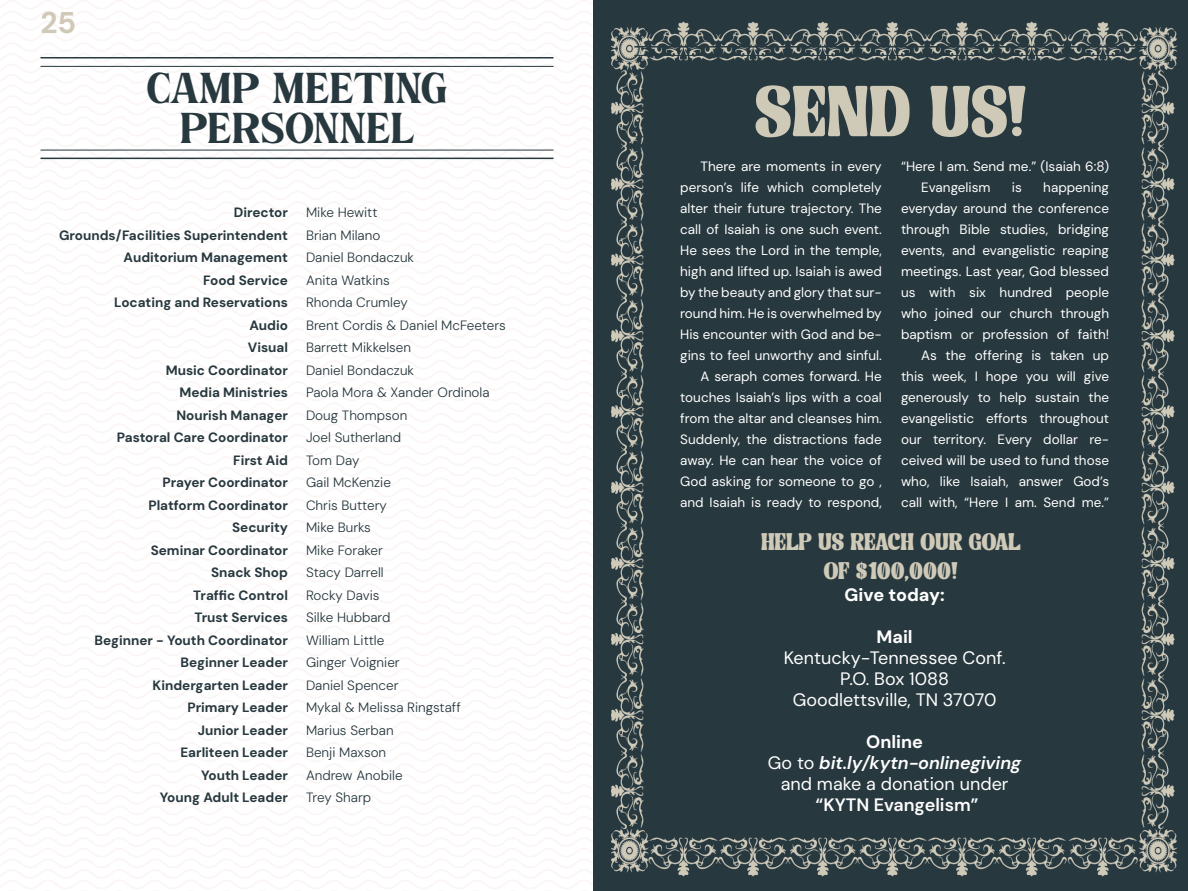
<style>
.page{position:relative;width:1188px;height:891px;background:#fff}
.page>*{position:absolute;margin:0;border:0;box-sizing:border-box;transform-origin:0 0}
.t1{font:72px "Bogista";color:#cfc9b8}
.t2{font:43.5px "Bogimber";color:#27383e}
.t3{font:700 30px "DM Sans 18 pt";color:#d0c9b8}
.t4{font:24px/28.8px "Bogista";color:#cfc9b8;text-align:center}
.t5{font:18px/21px "DM Sans 18 pt";color:#fff;text-align:center}
.t6{font:600 18px "DM Sans 18 pt";color:#fff}
.t7{font:800 18px "DM Sans 18 pt";color:#fff}
.t8{font:700 18px "DM Sans 18 pt";color:#fff}
.t9{font:13.5px/21px "DM Sans 18 pt";color:#fff;text-align:justify}
.t10{font:700 13.5px/22.5px "DM Sans 18 pt";color:#27383e;text-align:right}
.t11{font:300 13.5px "DM Sans 18 pt";color:#27383e}
.s1{font-weight:700}
.s2{font-weight:600;font-style:italic}
</style>
<div class="page">
<img style="left:0;top:0;width:594px;height:891px">
<hr style="left:40px;top:57px;width:514px;height:1px;background:#27383e">
<hr style="left:40px;top:66px;width:514px;height:1px;background:#27383e">
<hr style="left:40px;top:150px;width:514px;height:1px;background:#27383e">
<hr style="left:40px;top:158px;width:514px;height:1px;background:#27383e">
<div style="left:594px;top:0;width:594px;height:891px;background:#27383e"></div>
<img style="left:611px;top:21px;width:567px;height:856px">
<hr style="left:634px;top:46px;width:513px;height:2px;background:#27383e">
<hr style="left:634px;top:55px;width:513px;height:1px;background:#27383e">
<hr style="left:634px;top:136px;width:513px;height:1px;background:#27383e">
<hr style="left:634px;top:144px;width:513px;height:2px;background:#27383e">
<h3 class="t3" style="left:40px;top:3px;width:37px">25</h3>
<p class="t2" style="left:146px;top:69px;width:303px">CAMP MEETING</p>
<p class="t2" style="left:180px;top:110px;width:236px">PERSONNEL</p>
<p class="t10" style="left:234px;top:201px;width:56px">Director</p>
<p class="t10" style="left:59px;top:224px;width:230px">Grounds/Facilities Superintendent<br>Auditorium Management<br>Food Service</p>
<p class="t10" style="left:114px;top:291px;width:175px">Locating and Reservations<br>Audio</p>
<p class="t10" style="left:117px;top:336px;width:173px">Visual<br>Music Coordinator<br>Media Ministries<br>Nourish Manager<br>Pastoral Care Coordinator</p>
<p class="t10" style="left:233px;top:449px;width:56px">First Aid</p>
<p class="t10" style="left:162px;top:471px;width:127px">Prayer Coordinator</p>
<p class="t10" style="left:148px;top:494px;width:141px">Platform Coordinator</p>
<p class="t10" style="left:232px;top:516px;width:57px">Security</p>
<p class="t10" style="left:151px;top:539px;width:139px">Seminar Coordinator</p>
<p class="t10" style="left:211px;top:561px;width:78px">Snack Shop</p>
<p class="t10" style="left:193px;top:584px;width:96px">Traffic Control</p>
<p class="t10" style="left:194px;top:606px;width:95px">Trust Services</p>
<p class="t10" style="left:94px;top:629px;width:195px">Beginner - Youth Coordinator</p>
<p class="t10" style="left:153px;top:651px;width:137px">Beginner Leader<br>Kindergarten Leader</p>
<p class="t10" style="left:187px;top:696px;width:102px">Primary Leader</p>
<p class="t10" style="left:198px;top:719px;width:92px">Junior Leader</p>
<p class="t10" style="left:180px;top:741px;width:109px">Earliteen Leader</p>
<p class="t10" style="left:201px;top:764px;width:88px">Youth Leader</p>
<p class="t10" style="left:160px;top:786px;width:130px">Young Adult Leader</p>
<p class="t11" style="left:306px;top:204px;width:73px">Mike Hewitt</p>
<p class="t11" style="left:306px;top:227px;width:76px">Brian Milano</p>
<p class="t11" style="left:306px;top:249px;width:110px">Daniel Bondaczuk</p>
<p class="t11" style="left:306px;top:272px;width:85px">Anita Watkins</p>
<p class="t11" style="left:306px;top:294px;width:103px">Rhonda Crumley</p>
<p class="t11" style="left:306px;top:317px;width:201px">Brent Cordis &amp; Daniel McFeeters</p>
<p class="t11" style="left:306px;top:339px;width:107px">Barrett Mikkelsen</p>
<p class="t11" style="left:306px;top:362px;width:110px">Daniel Bondaczuk</p>
<p class="t11" style="left:306px;top:384px;width:185px">Paola Mora &amp; Xander Ordinola</p>
<p class="t11" style="left:306px;top:407px;width:103px">Doug Thompson</p>
<p class="t11" style="left:306px;top:429px;width:97px">Joel Sutherland</p>
<p class="t11" style="left:306px;top:452px;width:55px">Tom Day</p>
<p class="t11" style="left:306px;top:474px;width:86px">Gail McKenzie</p>
<p class="t11" style="left:306px;top:497px;width:82px">Chris Buttery</p>
<p class="t11" style="left:306px;top:519px;width:66px">Mike Burks</p>
<p class="t11" style="left:306px;top:542px;width:79px">Mike Foraker</p>
<p class="t11" style="left:306px;top:564px;width:79px">Stacy Darrell</p>
<p class="t11" style="left:306px;top:587px;width:75px">Rocky Davis</p>
<p class="t11" style="left:306px;top:609px;width:86px">Silke Hubbard</p>
<p class="t11" style="left:306px;top:632px;width:80px">William Little</p>
<p class="t11" style="left:306px;top:654px;width:95px">Ginger Voignier</p>
<p class="t11" style="left:306px;top:677px;width:94px">Daniel Spencer</p>
<p class="t11" style="left:306px;top:699px;width:156px">Mykal &amp; Melissa Ringstaff</p>
<p class="t11" style="left:306px;top:722px;width:89px">Marius Serban</p>
<p class="t11" style="left:306px;top:744px;width:82px">Benji Maxson</p>
<p class="t11" style="left:306px;top:767px;width:98px">Andrew Anobile</p>
<p class="t11" style="left:306px;top:789px;width:67px">Trey Sharp</p>
<p class="t1" style="left:755px;top:71px;width:274px">SEND US!</p>
<p class="t9" style="left:901px;top:156px;width:210px">“Here I am. Send me.” (Isaiah 6:8)</p>
<p class="t9" style="left:921px;top:177px;width:71px">Evangelism</p>
<p class="t9" style="left:1012px;top:177px;width:11px">is</p>
<p class="t9" style="left:680px;top:156px;width:203px;text-indent:20px">There are moments in every person’s life which completely alter their future trajectory. The call of Isaiah is one such event.<br>He sees the Lord in the temple, high and lifted up. Isaiah is awed by the beauty and glory that sur&shy;round him. He is overwhelmed by His encounter with God and be&shy;gins to feel unworthy and sinful.</p>
<p class="t9" style="left:680px;top:366px;width:203px;text-indent:20px">A seraph comes forward. He touches Isaiah’s lips with a coal from the altar and cleanses him.<br>Suddenly, the distractions fade away. He can hear the voice of God asking for someone to go , and Isaiah is ready to respond,</p>
<p class="t9" style="left:901px;top:177px;width:210px;text-indent:142px">happening everyday around the conference through Bible studies, bridging events, and evangelistic reaping meetings. Last year, God blessed us with six hundred people who joined our church through baptism or profession of faith!</p>
<p class="t9" style="left:901px;top:345px;width:210px;text-indent:20px">As the offering is taken up this week, I hope you will give generously to help sustain the evangelistic efforts throughout our territory. Every dollar re&shy;ceived will be used to fund those who, like Isaiah, answer God’s call with, “Here I am. Send me.”</p>
<p class="t4" style="left:761px;top:528px;width:261px">HELP US REACH OUR GOAL<br>OF $100,000!</p>
<p class="t7" style="left:845px;top:583px;width:102px">Give today:</p>
<p class="t8" style="left:877px;top:625px;width:38px">Mail</p>
<p class="t5" style="left:784px;top:647px;width:223px">Kentucky-Tennessee Conf.</p>
<p class="t5" style="left:793px;top:668px;width:205px">P.O. Box 1088<br>Goodlettsville, TN 37070</p>
<p class="t5" style="left:768px;top:731px;width:255px"><span class="s1">Online<br></span>Go to <span class="s2">bit.ly/kytn-onlinegiving </span>and make a donation under</p>
<p class="t6" style="left:816px;top:793px;width:164px">“KYTN Evangelism”</p>
</div>
